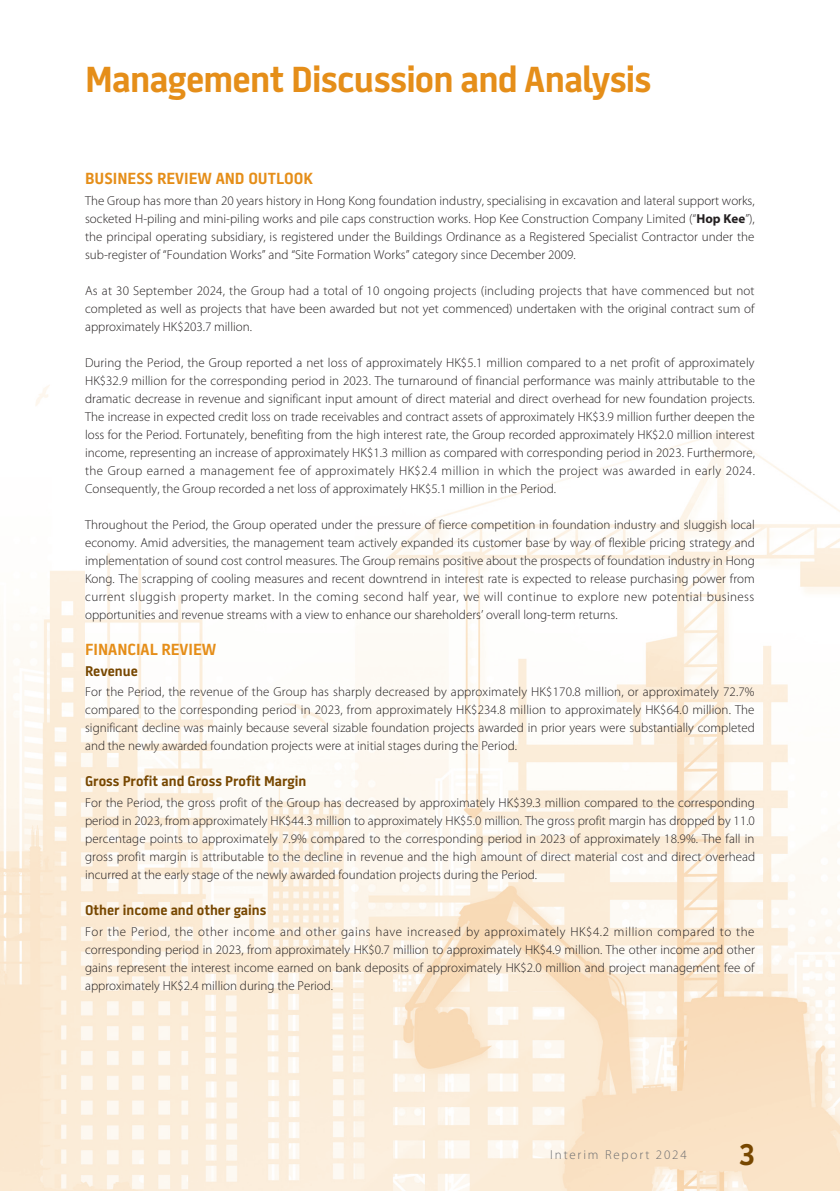
<style>
.page{position:relative;width:840px;height:1191px;background:#fff}
.page>*{position:absolute;margin:0;border:0;box-sizing:border-box;transform-origin:0 0}
.t1{font:700 36px "Battersea";letter-spacing:-.02em;color:#e58e19}
.t2{font:700 30px "Battersea";color:#774700}
._01_H1{font:700 16px "Battersea";color:#e58e19}
._02_H2{font:700 14px "Battersea";color:#774700}
._00_txt{font:300 13px/18px "Myriad Pro";color:#231f20;text-align:justify}
.t3{font:300 13px "Myriad Pro";letter-spacing:.14em;color:#6c6d70}
.s1{font-weight:700}
</style>
<div class="page">
<img style="left:0;top:385px;width:839px;height:806px">
<p class="t1" style="left:85px;top:58px;width:567px">Management Discussion and Analysis</p>
<p class="_01_H1" style="left:85px;top:168px;width:229px">BUSINESS REVIEW AND OUTLOOK</p>
<p class="_00_txt" style="left:85px;top:191px;width:670px">The Group has more than 20 years history in Hong Kong foundation industry, specialising in excavation and lateral support works, socketed H-piling and mini-piling works and pile caps construction works. Hop Kee Construction Company Limited (“<span class="s1">Hop Kee</span>”), the principal operating subsidiary, is registered under the Buildings Ordinance as a Registered Specialist Contractor under the sub-register of “Foundation Works” and “Site Formation Works” category since December 2009.</p>
<p class="_00_txt" style="left:85px;top:281px;width:670px">As at 30 September 2024, the Group had a total of 10 ongoing projects (including projects that have commenced but not completed as well as projects that have been awarded but not yet commenced) undertaken with the original contract sum of approximately HK$203.7 million.</p>
<p class="_00_txt" style="left:85px;top:353px;width:671px">During the Period, the Group reported a net loss of approximately HK$5.1 million compared to a net profit of approximately HK$32.9 million for the corresponding period in 2023. The turnaround of financial performance was mainly attributable to the dramatic decrease in revenue and significant input amount of direct material and direct overhead for new foundation projects.<br>The increase in expected credit loss on trade receivables and contract assets of approximately HK$3.9 million further deepen the loss for the Period. Fortunately, benefiting from the high interest rate, the Group recorded approximately HK$2.0 million interest income, representing an increase of approximately HK$1.3 million as compared with corresponding period in 2023. Furthermore, the Group earned a management fee of approximately HK$2.4 million in which the project was awarded in early 2024.<br>Consequently, the Group recorded a net loss of approximately HK$5.1 million in the Period.</p>
<p class="_00_txt" style="left:85px;top:515px;width:670px">Throughout the Period, the Group operated under the pressure of fierce competition in foundation industry and sluggish local economy. Amid adversities, the management team actively expanded its customer base by way of flexible pricing strategy and implementation of sound cost control measures. The Group remains positive about the prospects of foundation industry in Hong Kong. The scrapping of cooling measures and recent downtrend in interest rate is expected to release purchasing power from current sluggish property market. In the coming second half year, we will continue to explore new potential business opportunities and revenue streams with a view to enhance our shareholders’ overall long-term returns.</p>
<p class="_01_H1" style="left:85px;top:639px;width:133px">FINANCIAL REVIEW</p>
<p class="_02_H2" style="left:85px;top:662px;width:54px">Revenue</p>
<p class="_00_txt" style="left:85px;top:683px;width:670px">For the Period, the revenue of the Group has sharply decreased by approximately HK$170.8 million, or approximately 72.7% compared to the corresponding period in 2023, from approximately HK$234.8 million to approximately HK$64.0 million. The significant decline was mainly because several sizable foundation projects awarded in prior years were substantially completed and the newly awarded foundation projects were at initial stages during the Period.</p>
<p class="_02_H2" style="left:85px;top:773px;width:223px">Gross Profit and Gross Profit Margin</p>
<p class="_00_txt" style="left:85px;top:794px;width:671px">For the Period, the gross profit of the Group has decreased by approximately HK$39.3 million compared to the corresponding period in 2023, from approximately HK$44.3 million to approximately HK$5.0 million. The gross profit margin has dropped by 11.0 percentage points to approximately 7.9% compared to the corresponding period in 2023 of approximately 18.9%. The fall in gross profit margin is attributable to the decline in revenue and the high amount of direct material cost and direct overhead incurred at the early stage of the newly awarded foundation projects during the Period.</p>
<p class="_02_H2" style="left:85px;top:902px;width:183px">Other income and other gains</p>
<p class="_00_txt" style="left:85px;top:922px;width:670px">For the Period, the other income and other gains have increased by approximately HK$4.2 million compared to the corresponding period in 2023, from approximately HK$0.7 million to approximately HK$4.9 million. The other income and other gains represent the interest income earned on bank deposits of approximately HK$2.0 million and project management fee of approximately HK$2.4 million during the Period.</p>
<p class="t3" style="left:549px;top:1147px;width:138px">Interim Report 2024</p>
<p class="t2" style="left:737px;top:1136px;width:18px">3</p>
</div>
